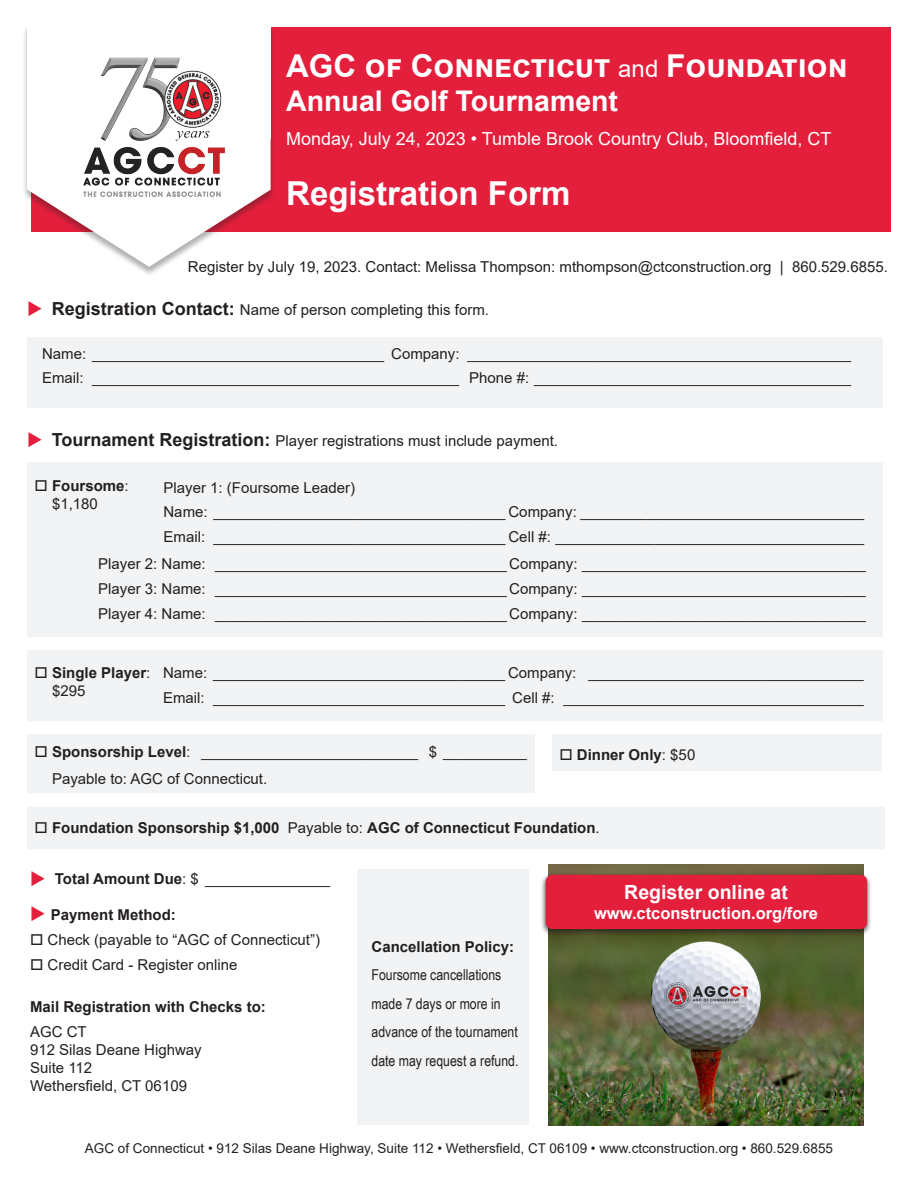
<style>
.page{position:relative;width:918px;height:1188px;background:#fff}
.page>*{position:absolute;margin:0;border:0;box-sizing:border-box;transform-origin:0 0}
.t1{font:700 33px "Arial";color:#fff}
.t2{font:700 31.5px "Arial";color:#fff}
.t3{font:700 28.5px "Arial";color:#fff}
.t4{font:700 19.5px "Arial";color:#fff}
.t5{font:18px "Arial";color:#fff}
.t6{font:700 16.5px "Arial";color:#fff}
.t7{font:15px/18px "Arial";color:#231f20}
.t8{font:700 15px/18px "Arial";color:#231f20}
.t9{font:15px/28.5px "Arial Narrow";color:#231f20}
.t10{font:13.5px "Arial";color:#231f20}
.s1{font-weight:400;font-size:24px}
.s2{font-weight:700;font-size:18px}
.s3{font-weight:400}
.s4{font-weight:700}
.s5{color:#e41f3c}
.s6{font-family:"Arial";font-weight:700}
</style>
<div class="page">
<div style="left:27px;top:462px;width:855px;height:175px;background:#f2f3f4"></div>
<div style="left:27px;top:650px;width:855px;height:70px;background:#f2f3f4"></div>
<div style="left:27px;top:337px;width:855px;height:70px;background:#f2f3f4"></div>
<div style="left:27px;top:735px;width:508px;height:58px;background:#f2f3f4"></div>
<div style="left:27px;top:807px;width:858px;height:41px;background:#f2f3f4"></div>
<div style="left:552px;top:735px;width:329px;height:36px;background:#f2f3f4"></div>
<div style="left:31px;top:27px;width:860px;height:204px;background:#e41f3c"></div>
<div style="left:22px;top:25px;width:254px;height:251px;background:#231f20;opacity:.35"></div>
<svg style="left:27px;top:139px;width:244px;height:128px"></svg>
<div style="left:27px;top:26px;width:244px;height:113px;background:#fff"></div>
<img style="left:549px;top:864px;width:315px;height:261px">
<div style="left:541px;top:872px;width:332px;height:64px;background:#231f20;opacity:.75"></div>
<div style="left:546px;top:875px;width:321px;height:54px;background:#e41f3c;border-radius:7px"></div>
<img style="left:83px;top:57px;width:142px;height:140px">
<div style="left:357px;top:869px;width:172px;height:256px;background:#f2f3f4"></div>
<p class="t2" style="left:286px;top:44px;width:563px">AGC of Connecticut <span class="s1">and</span> Foundation</p>
<p class="t3" style="left:286px;top:81px;width:333px">Annual Golf Tournament</p>
<p class="t5" style="left:286px;top:126px;width:547px">Monday, July 24, 2023 • Tumble Brook Country Club, Bloomfield, CT</p>
<p class="t1" style="left:286px;top:170px;width:286px">Registration Form</p>
<p class="t7" style="left:188px;top:257px;width:702px">Register by July 19, 2023. Contact: Melissa Thompson: mthompson@ctconstruction.org | 860.529.6855.</p>
<p class="t7" style="left:52px;top:301px;width:439px"><span class="s2">Registration Contact:</span> Name of person completing this form.</p>
<p class="t7" style="left:42px;top:344px;width:811px">Name: ___________________________________ Company: ______________________________________________</p>
<p class="t7" style="left:42px;top:369px;width:811px">Email: ____________________________________________ Phone #: ______________________________________</p>
<p class="t7" style="left:52px;top:432px;width:508px"><span class="s2">Tournament Registration:</span> Player registrations must include payment.</p>
<p class="t8" style="left:52px;top:477px;width:78px;text-indent:-18px">□ Foursome<span class="s3">: $1,180</span></p>
<p class="t7" style="left:164px;top:478px;width:193px">Player 1: (Foursome Leader)</p>
<p class="t7" style="left:164px;top:503px;width:702px">Name: ___________________________________ Company: __________________________________</p>
<p class="t7" style="left:164px;top:528px;width:702px">Email: ___________________________________ Cell #: _____________________________________</p>
<p class="t7" style="left:98px;top:555px;width:769px">Player 2: Name: ___________________________________ Company: __________________________________</p>
<p class="t7" style="left:98px;top:579px;width:769px">Player 3: Name: ___________________________________ Company: __________________________________</p>
<p class="t7" style="left:98px;top:604px;width:769px">Player 4: Name: ___________________________________ Company: __________________________________</p>
<p class="t8" style="left:52px;top:664px;width:100px;text-indent:-18px">□ Single Player<span class="s3">: $295</span></p>
<p class="t7" style="left:163px;top:664px;width:702px">Name: ___________________________________ Company: _________________________________</p>
<p class="t7" style="left:163px;top:689px;width:702px">Email: ___________________________________ Cell #: ____________________________________</p>
<p class="t7" style="left:52px;top:738px;width:476px;line-height:27.3px;text-indent:-18px">□ <span class="s4">Sponsorship Level</span>: __________________________ $ __________<br>Payable to: AGC of Connecticut.</p>
<p class="t8" style="left:35px;top:819px;width:567px">□ Foundation Sponsorship $1,000 <span class="s3">Payable to:</span> AGC of Connecticut Foundation<span class="s3">.</span></p>
<p class="t8" style="left:559px;top:746px;width:137px">□ Dinner Only<span class="s3">: $50</span></p>
<p class="t7" style="left:55px;top:869px;width:277px"><span class="s4">Total Amount Due</span>: $ _______________</p>
<p class="t8" style="left:30px;top:906px;width:147px"><span class="s5">◆</span> Payment Method:</p>
<p class="t7" style="left:30px;top:931px;width:292px">□ Check (payable to “AGC of Connecticut”)</p>
<p class="t7" style="left:30px;top:955px;width:209px">□ Credit Card - Register online</p>
<p class="t8" style="left:30px;top:998px;width:237px">Mail Registration with Checks to:</p>
<p class="t7" style="left:30px;top:1023px;width:173px">AGC CT<br>912 Silas Deane Highway<br>Suite 112</p>
<p class="t7" style="left:30px;top:1077px;width:159px">Wethersfield, CT 06109</p>
<p class="t9" style="left:372px;top:932px;width:149px"><span class="s6">Cancellation Policy:<br></span>Foursome cancellations made 7 days or more in advance of the tournament date may request a refund.</p>
<p class="t4" style="left:624px;top:879px;width:165px">Register online at</p>
<p class="t6" style="left:594px;top:902px;width:225px">www.ctconstruction.org/fore</p>
<p class="t10" style="left:85px;top:1139px;width:750px">AGC of Connecticut • 912 Silas Deane Highway, Suite 112 • Wethersfield, CT 06109 • www.ctconstruction.org • 860.529.6855</p>
</div>
